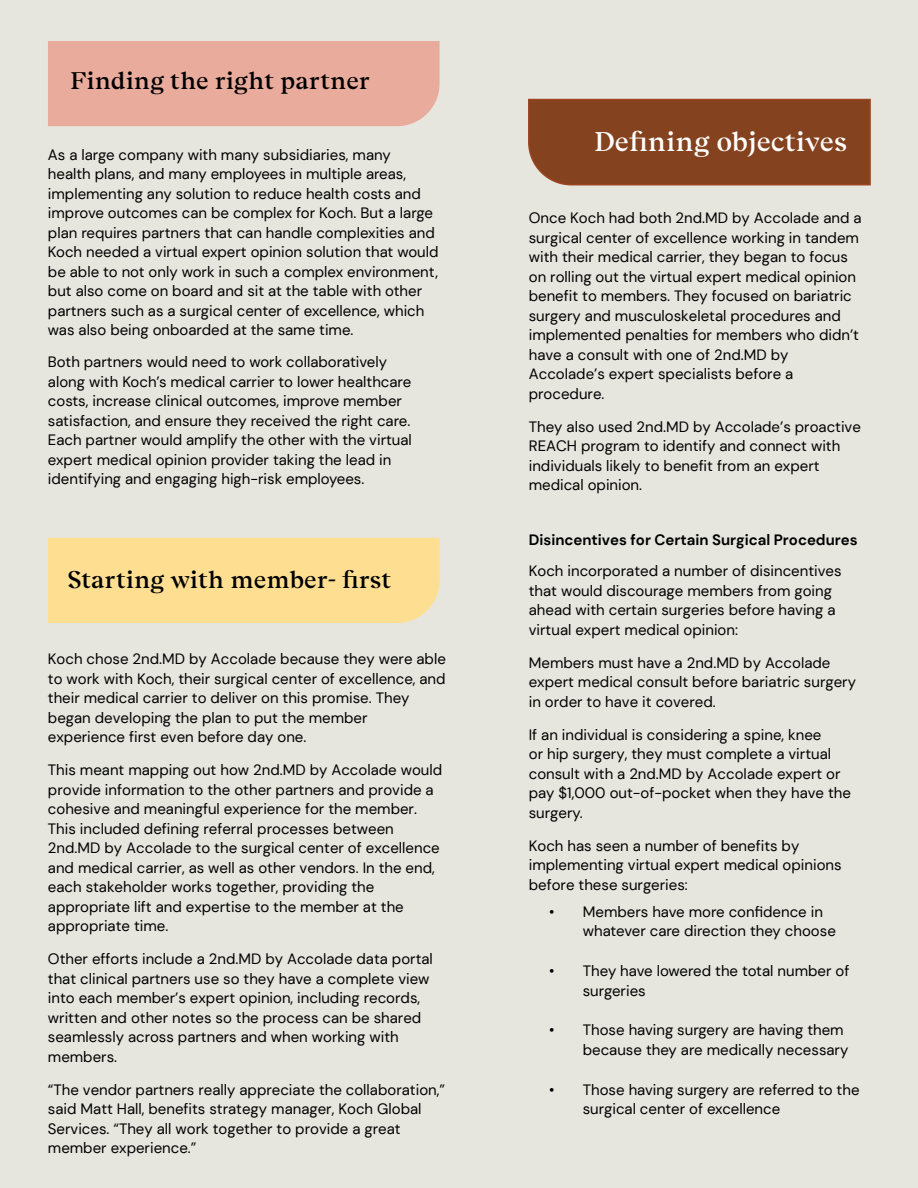
<style>
.page{position:relative;width:918px;height:1188px;background:#e6e6df}
.page>*{position:absolute;margin:0;border:0;box-sizing:border-box;transform-origin:0 0}
.t1{font:27px "Beirut Display";color:#fff}
.t2{font:24px "Beirut Display";color:#000}
.t3{font:15px/19.5px "DM Sans";color:#000}
.t4{font:700 15px "DM Sans";color:#000}
</style>
<div class="page">
<div style="left:48px;top:41px;width:392px;height:85px;background:#e9ab9c"></div>
<svg style="left:527px;top:98px;width:345px;height:88px"></svg>
<div style="left:48px;top:538px;width:392px;height:85px;background:#fede91"></div>
<h2 class="t2" style="left:70px;top:63px;width:301px">Finding the right partner</h2>
<p class="t3" style="left:48px;top:145px;width:392px">As a large company with many subsidiaries, many<br>health plans, and many employees in multiple areas, implementing any solution to reduce health costs and improve outcomes can be complex for Koch. But a large plan requires partners that can handle complexities and Koch needed a virtual expert opinion solution that would be able to not only work in such a complex environment, but also come on board and sit at the table with other partners such as a surgical center of excellence, which was also being onboarded at the same time.</p>
<p class="t3" style="left:48px;top:352px;width:366px">Both partners would need to work collaboratively along with Koch’s medical carrier to lower healthcare costs, increase clinical outcomes, improve member satisfaction, and ensure they received the right care.<br>Each partner would amplify the other with the virtual expert medical opinion provider taking the lead in identifying and engaging high-risk employees.</p>
<h2 class="t2" style="left:68px;top:561px;width:325px">Starting with member- first</h2>
<p class="t3" style="left:48px;top:649px;width:399px">Koch chose 2nd.MD by Accolade because they were able to work with Koch, their surgical center of excellence, and their medical carrier to deliver on this promise. They began developing the plan to put the member experience first even before day one.</p>
<p class="t3" style="left:48px;top:760px;width:396px">This meant mapping out how 2nd.MD by Accolade would provide information to the other partners and provide a cohesive and meaningful experience for the member.<br>This included defining referral processes between 2nd.MD by Accolade to the surgical center of excellence and medical carrier, as well as other vendors. In the end, each stakeholder works together, providing the appropriate lift and expertise to the member at the appropriate time.</p>
<p class="t3" style="left:48px;top:949px;width:387px">Other efforts include a 2nd.MD by Accolade data portal that clinical partners use so they have a complete view into each member’s expert opinion, including records, written and other notes so the process can be shared seamlessly across partners and when working with members.</p>
<p class="t3" style="left:48px;top:1080px;width:399px">“The vendor partners really appreciate the collaboration,” said Matt Hall, benefits strategy manager, Koch Global Services. “They all work together to provide a great member experience.”</p>
<h1 class="t1" style="left:594px;top:121px;width:254px">Defining objectives</h1>
<p class="t3" style="left:529px;top:208px;width:334px">Once Koch had both 2nd.MD by Accolade and a surgical center of excellence working in tandem with their medical carrier, they began to focus on rolling out the virtual expert medical opinion benefit to members. They focused on bariatric surgery and musculoskeletal procedures and implemented penalties for members who didn’t have a consult with one of 2nd.MD by Accolade’s expert specialists before a procedure.</p>
<p class="t3" style="left:529px;top:417px;width:334px">They also used 2nd.MD by Accolade’s proactive REACH program to identify and connect with individuals likely to benefit from an expert medical opinion.</p>
<p class="t4" style="left:529px;top:530px;width:330px">Disincentives for Certain Surgical Procedures</p>
<p class="t3" style="left:529px;top:561px;width:314px">Koch incorporated a number of disincentives that would discourage members from going ahead with certain surgeries before having a virtual expert medical opinion:</p>
<p class="t3" style="left:529px;top:653px;width:329px">Members must have a 2nd.MD by Accolade expert medical consult before bariatric surgery in order to have it covered.</p>
<p class="t3" style="left:529px;top:725px;width:324px">If an individual is considering a spine, knee<br>or hip surgery, they must complete a virtual consult with a 2nd.MD by Accolade expert or pay $1,000 out-of-pocket when they have the surgery.</p>
<p class="t3" style="left:529px;top:836px;width:314px">Koch has seen a number of benefits by implementing virtual expert medical opinions before these surgeries:</p>
<p class="t3" style="left:583px;top:902px;width:255px;text-indent:-34px">• Members have more confidence in whatever care direction they choose</p>
<p class="t3" style="left:583px;top:961px;width:268px;text-indent:-34px">• They have lowered the total number of surgeries</p>
<p class="t3" style="left:583px;top:1020px;width:267px;text-indent:-34px">• Those having surgery are having them because they are medically necessary</p>
<p class="t3" style="left:583px;top:1080px;width:278px;text-indent:-34px">• Those having surgery are referred to the surgical center of excellence</p>
</div>
